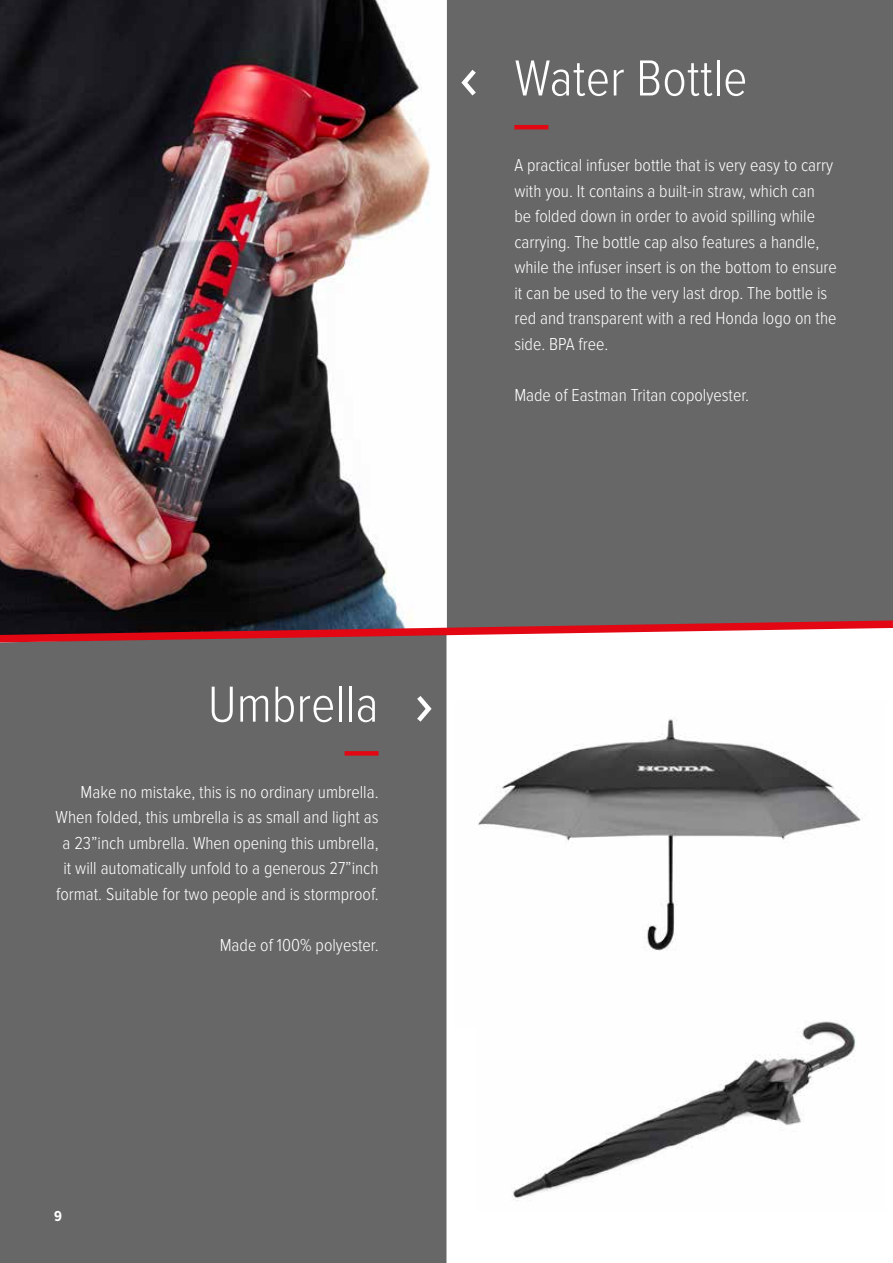
<style>
.page{position:relative;width:893px;height:1263px;background:#fff}
.page>*{position:absolute;margin:0;border:0;box-sizing:border-box;transform-origin:0 0}
.t1{font:300 52.5px "Proxima Nova Cond";color:#fff}
.t2{font:300 18px/25.5px "Proxima Nova Cond";color:#fff}
.t3{font:700 15px "Proxima Nova Cond";color:#fff}
</style>
<div class="page">
<img style="left:0;top:0;width:447px;height:617px">
<div style="left:0;top:646px;width:446px;height:617px;background:#666766"></div>
<div style="left:447px;top:0;width:446px;height:617px;background:#666766"></div>
<hr style="left:514px;top:125px;width:34px;height:4px;background:#e30613">
<svg style="left:458px;top:65px;width:22px;height:35px"></svg>
<div style="left:345px;top:751px;width:34px;height:5px;background:#e30613"></div>
<svg style="left:412px;top:691px;width:23px;height:35px"></svg>
<img style="left:513px;top:1028px;width:343px;height:173px">
<img style="left:478px;top:719px;width:385px;height:309px">
<svg style="left:0;top:617px;width:893px;height:29px"></svg>
<h1 class="t1" style="left:208px;top:675px;width:172px">Umbrella</h1>
<p class="t2" style="left:56px;top:779px;width:324px;text-align:right">Make no mistake, this is no ordinary umbrella.<br>When folded, this umbrella is as small and light as a 23”inch umbrella. When opening this umbrella, it will automatically unfold to a generous 27”inch format. Suitable for two people and is stormproof.</p>
<p class="t2" style="left:220px;top:932px;width:160px">Made of 100% polyester.</p>
<p class="t3" style="left:54px;top:1207px;width:9px">9</p>
<h1 class="t1" style="left:514px;top:49px;width:234px">Water Bottle</h1>
<p class="t2" style="left:514px;top:153px;width:324px">A practical infuser bottle that is very easy to carry with you. It contains a built-in straw, which can<br>be folded down in order to avoid spilling while carrying. The bottle cap also features a handle, while the infuser insert is on the bottom to ensure it can be used to the very last drop. The bottle is red and transparent with a red Honda logo on the side. BPA free.</p>
<p class="t2" style="left:514px;top:382px;width:236px">Made of Eastman Tritan copolyester.</p>
</div>
